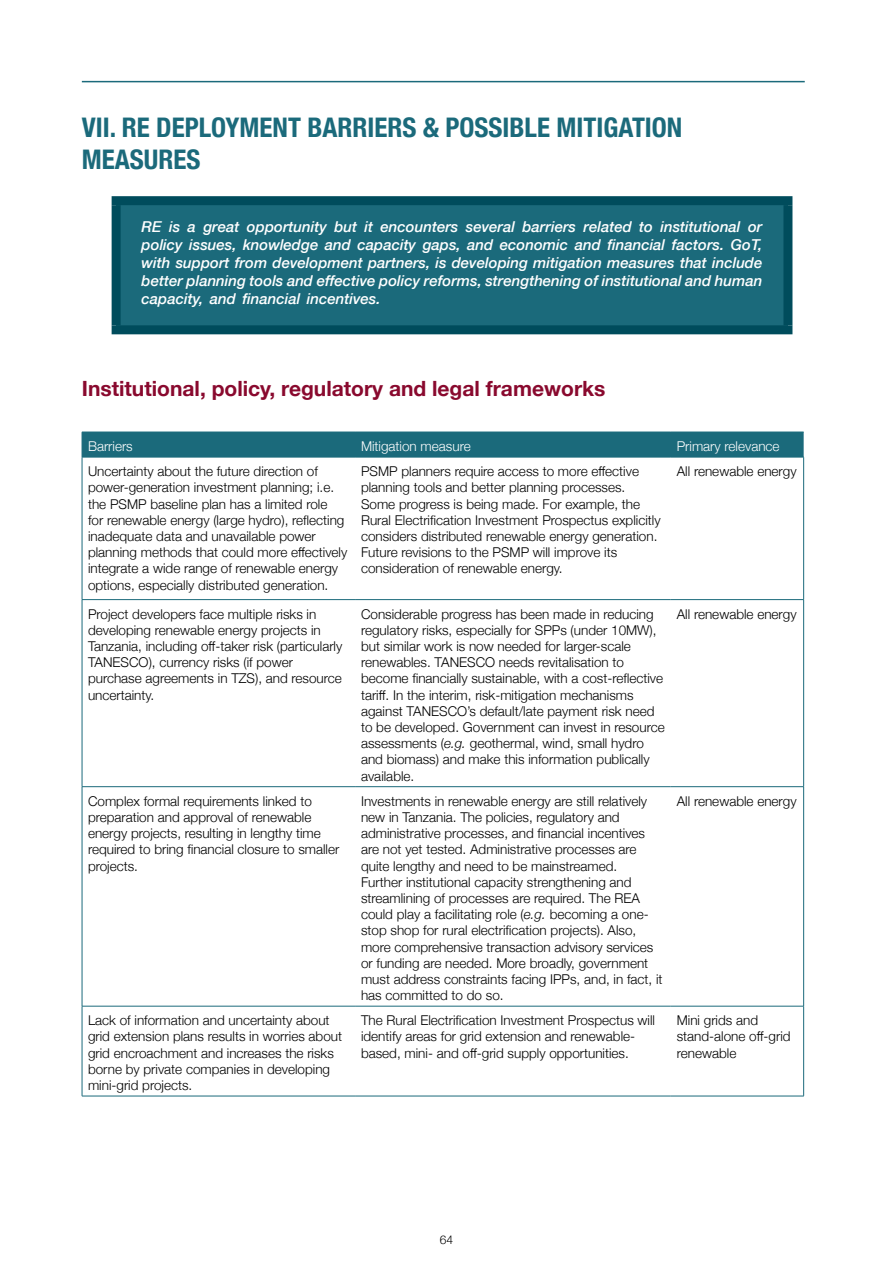
<style>
.page{position:relative;width:893px;height:1263px;background:#fff}
.page>*{position:absolute;margin:0;border:0;box-sizing:border-box;transform-origin:0 0}
.t1{font:700 condensed 27px "Helvetica Neue";color:#1b6a7b}
.t2{font:700 21px "Helvetica Neue";color:#89092e}
.t3{font:italic 500 15px/18px "Helvetica Neue";color:#fff;text-align:justify}
.t4{font:300 13.5px/16.2px "Helvetica Neue";color:#000}
.t5{font:300 13.5px "Helvetica Neue";color:#fff}
.t6{font:300 12px "Helvetica Neue";color:#000}
.s1{font-style:italic}
</style>
<div class="page">
<hr style="left:82px;top:81px;width:723px;height:1px;background:#1b6a7b">
<div style="left:116px;top:201px;width:672px;height:129px;background:#1b6a7b"></div>
<div style="left:112px;top:196px;width:680px;height:9px;background:#004c5c"></div>
<div style="left:112px;top:205px;width:9px;height:120px;background:#004c5c"></div>
<div style="left:783px;top:205px;width:9px;height:120px;background:#004c5c"></div>
<div style="left:112px;top:325px;width:680px;height:9px;background:#004c5c"></div>
<hr style="left:803px;top:457px;width:1px;height:142px;background:#1b6a7b">
<hr style="left:803px;top:600px;width:1px;height:186px;background:#1b6a7b">
<hr style="left:803px;top:787px;width:1px;height:219px;background:#1b6a7b">
<hr style="left:803px;top:1006px;width:1px;height:90px;background:#1b6a7b">
<div style="left:82px;top:433px;width:722px;height:24px;background:#1b6a7b"></div>
<hr style="left:82px;top:432px;width:273px;height:1px;background:#1b6a7b">
<hr style="left:355px;top:432px;width:316px;height:1px;background:#1b6a7b">
<hr style="left:671px;top:432px;width:133px;height:1px;background:#1b6a7b">
<hr style="left:82px;top:457px;width:1px;height:142px;background:#1b6a7b">
<hr style="left:82px;top:600px;width:1px;height:186px;background:#1b6a7b">
<hr style="left:82px;top:787px;width:1px;height:219px;background:#1b6a7b">
<hr style="left:82px;top:1006px;width:1px;height:90px;background:#1b6a7b">
<hr style="left:82px;top:457px;width:273px;height:1px;background:#1b6a7b">
<hr style="left:355px;top:457px;width:316px;height:1px;background:#1b6a7b">
<hr style="left:671px;top:457px;width:133px;height:1px;background:#1b6a7b">
<hr style="left:82px;top:599px;width:273px;height:1px;background:#1b6a7b">
<hr style="left:355px;top:599px;width:316px;height:1px;background:#1b6a7b">
<hr style="left:671px;top:599px;width:133px;height:1px;background:#1b6a7b">
<hr style="left:82px;top:786px;width:273px;height:1px;background:#1b6a7b">
<hr style="left:355px;top:786px;width:316px;height:1px;background:#1b6a7b">
<hr style="left:671px;top:786px;width:133px;height:1px;background:#1b6a7b">
<hr style="left:82px;top:1006px;width:273px;height:1px;background:#1b6a7b">
<hr style="left:355px;top:1006px;width:316px;height:1px;background:#1b6a7b">
<hr style="left:671px;top:1006px;width:133px;height:1px;background:#1b6a7b">
<hr style="left:82px;top:1096px;width:273px;height:1px;background:#1b6a7b">
<hr style="left:355px;top:1096px;width:316px;height:1px;background:#1b6a7b">
<hr style="left:671px;top:1096px;width:133px;height:1px;background:#1b6a7b">
<h1 class="t1" style="left:82px;top:104px;width:487px">VII. RE DEPLOYM ENT BARRI ERS &amp; POSSIBLE MITI</h1>
<h1 class="t1" style="left:603px;top:104px;width:80px">GATION</h1>
<h1 class="t1" style="left:82px;top:137px;width:120px">MEASURES</h1>
<p class="t3" style="left:142px;top:217px;width:622px">RE is a great opportunity but it encounters several barriers related to institutional or policy issues, knowledge and capacity gaps, and economic and financial factors. GoT, with support from development partners, is developing mitigation measures that include better planning tools and effective policy reforms, strengthening of institutional and human capacity, and financial incentives.</p>
<h2 class="t2" style="left:82px;top:372px;width:525px">Institutional, policy, regulatory and legal frameworks</h2>
<p class="t5" style="left:88px;top:435px;width:46px">Barriers</p>
<p class="t5" style="left:361px;top:435px;width:111px">Mitigation measure</p>
<p class="t5" style="left:677px;top:435px;width:104px">Primary relevance</p>
<p class="t4" style="left:88px;top:462px;width:261px">Uncertainty about the future direction of power-generation investment planning; i.e. the PSMP baseline plan has a limited role<br>for renewable energy (large hydro), reflecting inadequate data and unavailable power planning methods that could more effectively integrate a wide range of renewable energy options, especially distributed generation.</p>
<p class="t4" style="left:361px;top:462px;width:301px">PSMP planners require access to more effective planning tools and better planning processes.<br>Some progress is being made. For example, the Rural Electrification Investment Prospectus explicitly considers distributed renewable energy generation.<br>Future revisions to the PSMP will improve its consideration of renewable energy.</p>
<p class="t4" style="left:677px;top:462px;width:121px">All renewable energy</p>
<p class="t4" style="left:88px;top:605px;width:256px">Project developers face multiple risks in developing renewable energy projects in Tanzania, including off-taker risk (particularly TANESCO), currency risks (if power purchase agreements in TZS), and resource uncertainty.</p>
<p class="t4" style="left:361px;top:605px;width:305px">Considerable progress has been made in reducing regulatory risks, especially for SPPs (under 10MW), but similar work is now needed for larger-scale renewables. TANESCO needs revitalisation to become financially sustainable, with a cost-reflective tariff. In the interim, risk-mitigation mechanisms against TANESCO’s default/late payment risk need to be developed. Government can invest in resource assessments (<span class="s1">e.g.</span> geothermal, wind, small hydro and biomass) and make this information publically available.</p>
<p class="t4" style="left:677px;top:605px;width:121px">All renewable energy</p>
<p class="t4" style="left:88px;top:792px;width:253px">Complex formal requirements linked to preparation and approval of renewable energy projects, resulting in lengthy time required to bring financial closure to smaller projects.</p>
<p class="t4" style="left:361px;top:792px;width:303px">Investments in renewable energy are still relatively new in Tanzania. The policies, regulatory and administrative processes, and financial incentives are not yet tested. Administrative processes are quite lengthy and need to be mainstreamed.<br>Further institutional capacity strengthening and streamlining of processes are required. The REA could play a facilitating role (<span class="s1">e.g.</span> becoming a one&shy;stop shop for rural electrification projects). Also, more comprehensive transaction advisory services or funding are needed. More broadly, government must address constraints facing IPPs, and, in fact, it has committed to do so.</p>
<p class="t4" style="left:677px;top:792px;width:121px">All renewable energy</p>
<p class="t4" style="left:88px;top:1011px;width:256px">Lack of information and uncertainty about grid extension plans results in worries about grid encroachment and increases the risks borne by private companies in developing mini-grid projects.</p>
<p class="t4" style="left:361px;top:1011px;width:296px">The Rural Electrification Investment Prospectus will identify areas for grid extension and renewable&shy;based, mini- and off-grid supply opportunities.</p>
<p class="t4" style="left:677px;top:1011px;width:115px">Mini grids and stand-alone off-grid renewable</p>
<p class="t6" style="left:440px;top:1230px;width:15px">64</p>
</div>
